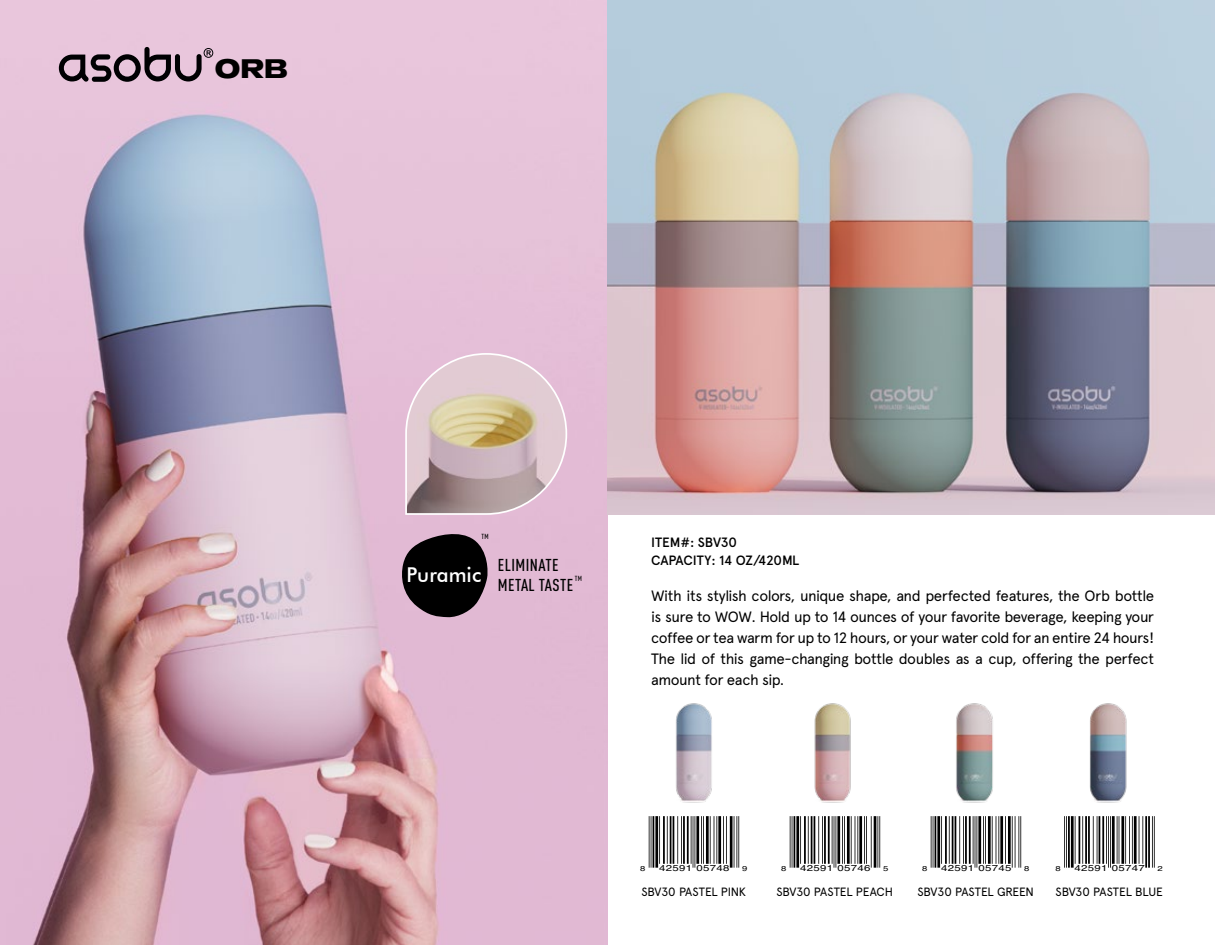
<style>
.page{position:relative;width:1215px;height:945px;background:#fff}
.page>*{position:absolute;margin:0;border:0;box-sizing:border-box;transform-origin:0 0}
.t1{font:700 25.05px "Mattone";color:#000}
.t2{font:500 20.4px "Futura BT";color:#fff}
.t3{font:500 16.95px/20.4px "DIN Cond";letter-spacing:.025em;color:#000}
.t4{font:15px/21px "Apercu Pro";letter-spacing:-.035em;color:#000;text-align:justify}
.t5{font:500 13.5px/18.6px "Apercu Pro";letter-spacing:-.015em;color:#000}
.t6{font:12px "Apercu Pro";letter-spacing:-.015em;color:#000}
.t7{font:8.55px "Helvetica";letter-spacing:.025em;color:#000;scale:1.33 1}
.t8{font:500 7.35px "DIN Cond";color:#000}
.t9{font:7.2px "Helvetica";color:#000;scale:1.33 1}
</style>
<div class="page">
<img style="left:0;top:0;width:608px;height:945px">
<img style="left:675px;top:703px;width:37px;height:100px">
<img style="left:814px;top:703px;width:37px;height:100px">
<img style="left:956px;top:703px;width:37px;height:100px">
<img style="left:1090px;top:703px;width:37px;height:100px">
<img style="left:608px;top:0;width:607px;height:515px">
<svg style="left:404px;top:352px;width:164px;height:164px;background:#d0b9b8"></svg>
<svg style="left:400px;top:529px;width:88px;height:89px;background:#3e333a"></svg>
<hr style="left:1064px;top:816px;width:1px;height:52px;background:#000">
<hr style="left:1066px;top:816px;width:1px;height:52px;background:#000">
<hr style="left:1068px;top:816px;width:2px;height:52px;background:#000">
<hr style="left:1071px;top:816px;width:3px;height:52px;background:#000">
<hr style="left:1075px;top:816px;width:1px;height:48px;background:#000">
<hr style="left:1079px;top:816px;width:1px;height:48px;background:#000">
<hr style="left:1082px;top:816px;width:1px;height:48px;background:#000">
<hr style="left:1085px;top:816px;width:2px;height:48px;background:#000">
<hr style="left:1088px;top:816px;width:2px;height:48px;background:#000">
<hr style="left:1093px;top:816px;width:1px;height:48px;background:#000">
<hr style="left:1097px;top:816px;width:1px;height:48px;background:#000">
<hr style="left:1099px;top:816px;width:1px;height:48px;background:#000">
<hr style="left:1102px;top:816px;width:2px;height:48px;background:#000">
<hr style="left:1106px;top:816px;width:1px;height:48px;background:#000">
<hr style="left:1108px;top:816px;width:1px;height:52px;background:#000">
<hr style="left:1110px;top:816px;width:1px;height:52px;background:#000">
<hr style="left:1112px;top:816px;width:3px;height:48px;background:#000">
<hr style="left:1117px;top:816px;width:1px;height:48px;background:#000">
<hr style="left:1119px;top:816px;width:1px;height:48px;background:#000">
<hr style="left:1121px;top:816px;width:3px;height:48px;background:#000">
<hr style="left:1125px;top:816px;width:1px;height:48px;background:#000">
<hr style="left:1129px;top:816px;width:1px;height:48px;background:#000">
<hr style="left:1132px;top:816px;width:1px;height:48px;background:#000">
<hr style="left:1134px;top:816px;width:3px;height:48px;background:#000">
<hr style="left:1139px;top:816px;width:1px;height:48px;background:#000">
<hr style="left:1142px;top:816px;width:1px;height:48px;background:#000">
<hr style="left:1145px;top:816px;width:2px;height:52px;background:#000">
<hr style="left:1148px;top:816px;width:2px;height:52px;background:#000">
<hr style="left:1152px;top:816px;width:1px;height:52px;background:#000">
<hr style="left:1154px;top:816px;width:1px;height:52px;background:#000">
<hr style="left:931px;top:816px;width:1px;height:52px;background:#000">
<hr style="left:933px;top:816px;width:1px;height:52px;background:#000">
<hr style="left:935px;top:816px;width:1px;height:52px;background:#000">
<hr style="left:937px;top:816px;width:3px;height:52px;background:#000">
<hr style="left:941px;top:816px;width:1px;height:48px;background:#000">
<hr style="left:945px;top:816px;width:2px;height:48px;background:#000">
<hr style="left:949px;top:816px;width:1px;height:48px;background:#000">
<hr style="left:952px;top:816px;width:1px;height:48px;background:#000">
<hr style="left:955px;top:816px;width:1px;height:48px;background:#000">
<hr style="left:959px;top:816px;width:1px;height:48px;background:#000">
<hr style="left:963px;top:816px;width:1px;height:48px;background:#000">
<hr style="left:965px;top:816px;width:2px;height:48px;background:#000">
<hr style="left:969px;top:816px;width:2px;height:48px;background:#000">
<hr style="left:973px;top:816px;width:1px;height:48px;background:#000">
<hr style="left:975px;top:816px;width:1px;height:52px;background:#000">
<hr style="left:977px;top:816px;width:1px;height:52px;background:#000">
<hr style="left:978px;top:816px;width:3px;height:48px;background:#000">
<hr style="left:983px;top:816px;width:1px;height:48px;background:#000">
<hr style="left:985px;top:816px;width:1px;height:48px;background:#000">
<hr style="left:988px;top:816px;width:3px;height:48px;background:#000">
<hr style="left:992px;top:816px;width:1px;height:48px;background:#000">
<hr style="left:996px;top:816px;width:1px;height:48px;background:#000">
<hr style="left:998px;top:816px;width:1px;height:48px;background:#000">
<hr style="left:1000px;top:816px;width:3px;height:48px;background:#000">
<hr style="left:1005px;top:816px;width:1px;height:48px;background:#000">
<hr style="left:1008px;top:816px;width:3px;height:48px;background:#000">
<hr style="left:1012px;top:816px;width:1px;height:52px;background:#000">
<hr style="left:1015px;top:816px;width:1px;height:52px;background:#000">
<hr style="left:1018px;top:816px;width:1px;height:52px;background:#000">
<hr style="left:1020px;top:816px;width:1px;height:52px;background:#000">
<hr style="left:790px;top:816px;width:1px;height:52px;background:#000">
<hr style="left:792px;top:816px;width:1px;height:52px;background:#000">
<hr style="left:794px;top:816px;width:1px;height:52px;background:#000">
<hr style="left:796px;top:816px;width:3px;height:52px;background:#000">
<hr style="left:800px;top:816px;width:1px;height:48px;background:#000">
<hr style="left:804px;top:816px;width:2px;height:48px;background:#000">
<hr style="left:808px;top:816px;width:1px;height:48px;background:#000">
<hr style="left:811px;top:816px;width:1px;height:48px;background:#000">
<hr style="left:814px;top:816px;width:1px;height:48px;background:#000">
<hr style="left:818px;top:816px;width:1px;height:48px;background:#000">
<hr style="left:822px;top:816px;width:1px;height:48px;background:#000">
<hr style="left:824px;top:816px;width:2px;height:48px;background:#000">
<hr style="left:828px;top:816px;width:2px;height:48px;background:#000">
<hr style="left:832px;top:816px;width:1px;height:48px;background:#000">
<hr style="left:834px;top:816px;width:1px;height:52px;background:#000">
<hr style="left:836px;top:816px;width:1px;height:52px;background:#000">
<hr style="left:837px;top:816px;width:3px;height:48px;background:#000">
<hr style="left:842px;top:816px;width:1px;height:48px;background:#000">
<hr style="left:844px;top:816px;width:1px;height:48px;background:#000">
<hr style="left:847px;top:816px;width:3px;height:48px;background:#000">
<hr style="left:851px;top:816px;width:1px;height:48px;background:#000">
<hr style="left:855px;top:816px;width:1px;height:48px;background:#000">
<hr style="left:857px;top:816px;width:1px;height:48px;background:#000">
<hr style="left:859px;top:816px;width:3px;height:48px;background:#000">
<hr style="left:864px;top:816px;width:1px;height:48px;background:#000">
<hr style="left:866px;top:816px;width:1px;height:48px;background:#000">
<hr style="left:871px;top:816px;width:1px;height:52px;background:#000">
<hr style="left:874px;top:816px;width:2px;height:52px;background:#000">
<hr style="left:877px;top:816px;width:1px;height:52px;background:#000">
<hr style="left:879px;top:816px;width:1px;height:52px;background:#000">
<hr style="left:649px;top:816px;width:1px;height:52px;background:#000">
<hr style="left:651px;top:816px;width:1px;height:52px;background:#000">
<hr style="left:653px;top:816px;width:1px;height:52px;background:#000">
<hr style="left:655px;top:816px;width:3px;height:52px;background:#000">
<hr style="left:659px;top:816px;width:1px;height:48px;background:#000">
<hr style="left:663px;top:816px;width:2px;height:48px;background:#000">
<hr style="left:667px;top:816px;width:1px;height:48px;background:#000">
<hr style="left:670px;top:816px;width:1px;height:48px;background:#000">
<hr style="left:673px;top:816px;width:1px;height:48px;background:#000">
<hr style="left:677px;top:816px;width:1px;height:48px;background:#000">
<hr style="left:681px;top:816px;width:1px;height:48px;background:#000">
<hr style="left:683px;top:816px;width:2px;height:48px;background:#000">
<hr style="left:687px;top:816px;width:2px;height:48px;background:#000">
<hr style="left:691px;top:816px;width:1px;height:48px;background:#000">
<hr style="left:693px;top:816px;width:1px;height:52px;background:#000">
<hr style="left:695px;top:816px;width:1px;height:52px;background:#000">
<hr style="left:696px;top:816px;width:3px;height:48px;background:#000">
<hr style="left:701px;top:816px;width:1px;height:48px;background:#000">
<hr style="left:703px;top:816px;width:1px;height:48px;background:#000">
<hr style="left:706px;top:816px;width:3px;height:48px;background:#000">
<hr style="left:710px;top:816px;width:1px;height:48px;background:#000">
<hr style="left:714px;top:816px;width:1px;height:48px;background:#000">
<hr style="left:716px;top:816px;width:1px;height:48px;background:#000">
<hr style="left:718px;top:816px;width:3px;height:48px;background:#000">
<hr style="left:723px;top:816px;width:1px;height:48px;background:#000">
<hr style="left:726px;top:816px;width:1px;height:48px;background:#000">
<hr style="left:730px;top:816px;width:3px;height:52px;background:#000">
<hr style="left:734px;top:816px;width:1px;height:52px;background:#000">
<hr style="left:736px;top:816px;width:1px;height:52px;background:#000">
<hr style="left:738px;top:816px;width:1px;height:52px;background:#000">
<svg style="left:59px;top:47px;width:154px;height:35px;background:#988190"></svg>
<h1 class="t1" style="left:215px;top:51px;width:74px">ORB</h1>
<p class="t8" style="left:481px;top:532px;width:9px">TM</p>
<h2 class="t2" style="left:406px;top:563px;width:76px">Puramic</h2>
<p class="t3" style="left:498px;top:554px;width:77px">ELIMINATE<br>METAL TASTE</p>
<p class="t8" style="left:575px;top:574px;width:9px">TM</p>
<p class="t5" style="left:651px;top:532px;width:150px">ITEM#: SBV30<br>CAPACITY: 14 OZ/420ML</p>
<p class="t4" style="left:651px;top:585px;width:505px">With its stylish colors, unique shape, and perfected features, the Orb bottle is sure to WOW. Hold up to 14 ounces of your favorite beverage, keeping your coffee or tea warm for up to 12 hours, or your water cold for an entire 24 hours!<br>The lid of this game-changing bottle doubles as a cup, offering the perfect amount for each sip.</p>
<p class="t9" style="left:640px;top:862px;width:5px">8</p>
<p class="t7" style="left:659px;top:861px;width:54px">42591 05748</p>
<p class="t9" style="left:742px;top:862px;width:5px">9</p>
<p class="t9" style="left:781px;top:862px;width:5px">8</p>
<p class="t7" style="left:800px;top:861px;width:54px">42591 05746</p>
<p class="t9" style="left:883px;top:862px;width:5px">5</p>
<p class="t9" style="left:922px;top:862px;width:5px">8</p>
<p class="t7" style="left:941px;top:861px;width:54px">42591 05745</p>
<p class="t9" style="left:1024px;top:862px;width:5px">8</p>
<p class="t9" style="left:1056px;top:862px;width:5px">8</p>
<p class="t7" style="left:1075px;top:861px;width:54px">42591 05747</p>
<p class="t9" style="left:1158px;top:862px;width:5px">2</p>
<p class="t6" style="left:641px;top:883px;width:106px">SBV30 PASTEL PINK</p>
<p class="t6" style="left:776px;top:883px;width:118px">SBV30 PASTEL PEACH</p>
<p class="t6" style="left:917px;top:883px;width:118px">SBV30 PASTEL GREEN</p>
<p class="t6" style="left:1056px;top:883px;width:109px">SBV30 PASTEL BLUE</p>
</div>
